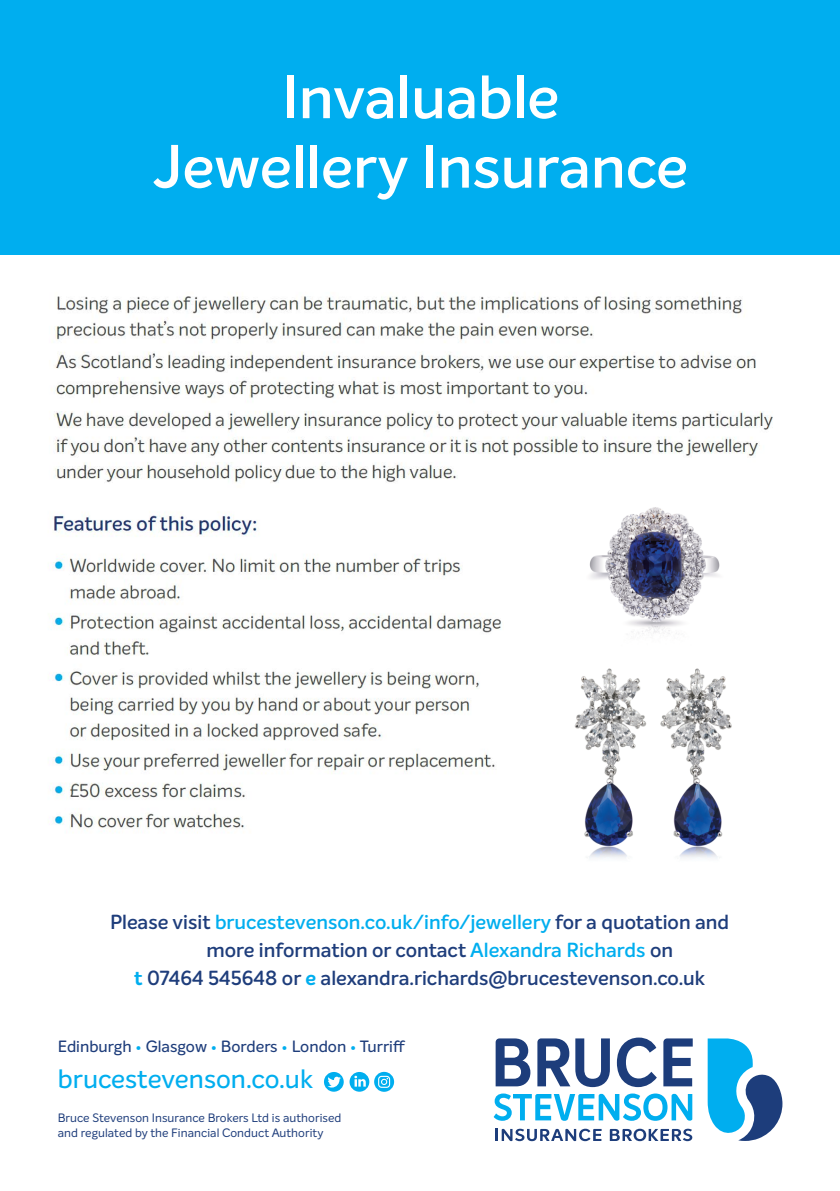
<style>
.page{position:relative;width:840px;height:1191px;background:#fff}
.page>*{position:absolute;margin:0;border:0;box-sizing:border-box;transform-origin:0 0}
.t1{font:600 59.8px/69.4px "Intelo";color:#fff;text-align:center}
.t2{font:500 26px "Intelo";color:#00aeef}
.t3{font:600 20px "Intelo";color:#1e3d7b}
.t4{font:600 20px "Intelo";color:#00aeef}
.t5{font:500 16px "Intelo";color:#1e3d7b}
.t6{font:12px/14.2px "Intelo";letter-spacing:.005em;color:#1e3d7b}
.s1{color:#1e3d7b}
.s2{color:#00aeef}
.s3{font-weight:700;color:#00aeef}
</style>
<div class="page">
<svg style="left:324px;top:1072px;width:19px;height:19px"></svg>
<svg style="left:349px;top:1071px;width:45px;height:20px"></svg>
<svg style="left:707px;top:1038px;width:75px;height:103px"></svg>
<svg style="left:495px;top:1038px;width:35px;height:48px"></svg>
<svg style="left:537px;top:1038px;width:72px;height:49px"></svg>
<svg style="left:616px;top:1037px;width:40px;height:50px"></svg>
<svg style="left:663px;top:1038px;width:29px;height:48px"></svg>
<svg style="left:493px;top:1093px;width:199px;height:27px"></svg>
<svg style="left:495px;top:1128px;width:106px;height:13px"></svg>
<svg style="left:609px;top:1128px;width:83px;height:13px"></svg>
<div style="left:0;top:0;width:839px;height:255px;background:#00aeef"></div>
<img style="left:574px;top:668px;width:158px;height:191px">
<img style="left:589px;top:507px;width:131px;height:127px">
<img style="left:54px;top:296px;width:719px;height:187px">
<img style="left:50px;top:514px;width:452px;height:319px">
<h1 class="t1" style="left:153px;top:63px;width:536px">Invaluable<br>Jewellery Insurance</h1>
<p class="t4" style="left:110px;top:910px;width:620px"><span class="s1">Please visit</span> brucestevenson.co.uk/info/jewellery <span class="s1">for a quotation and</span></p>
<p class="t3" style="left:206px;top:938px;width:468px">more information or contact <span class="s2">Alexandra Richards</span> on</p>
<p class="t3" style="left:134px;top:966px;width:572px"><span class="s3">t</span> 07464 545648 or <span class="s3">e</span> alexandra.richards@brucestevenson.co.uk</p>
<p class="t5" style="left:58px;top:1041px;width:349px">Edinburgh <span class="s2">•</span> Glasgow <span class="s2">•</span> Borders <span class="s2">•</span> London <span class="s2">•</span> Turriff</p>
<h2 class="t2" style="left:58px;top:1069px;width:256px">brucestevenson.co.uk</h2>
<p class="t6" style="left:58px;top:1112px;width:285px">Bruce Stevenson Insurance Brokers Ltd is authorised and regulated by the Financial Conduct Authority</p>
</div>
